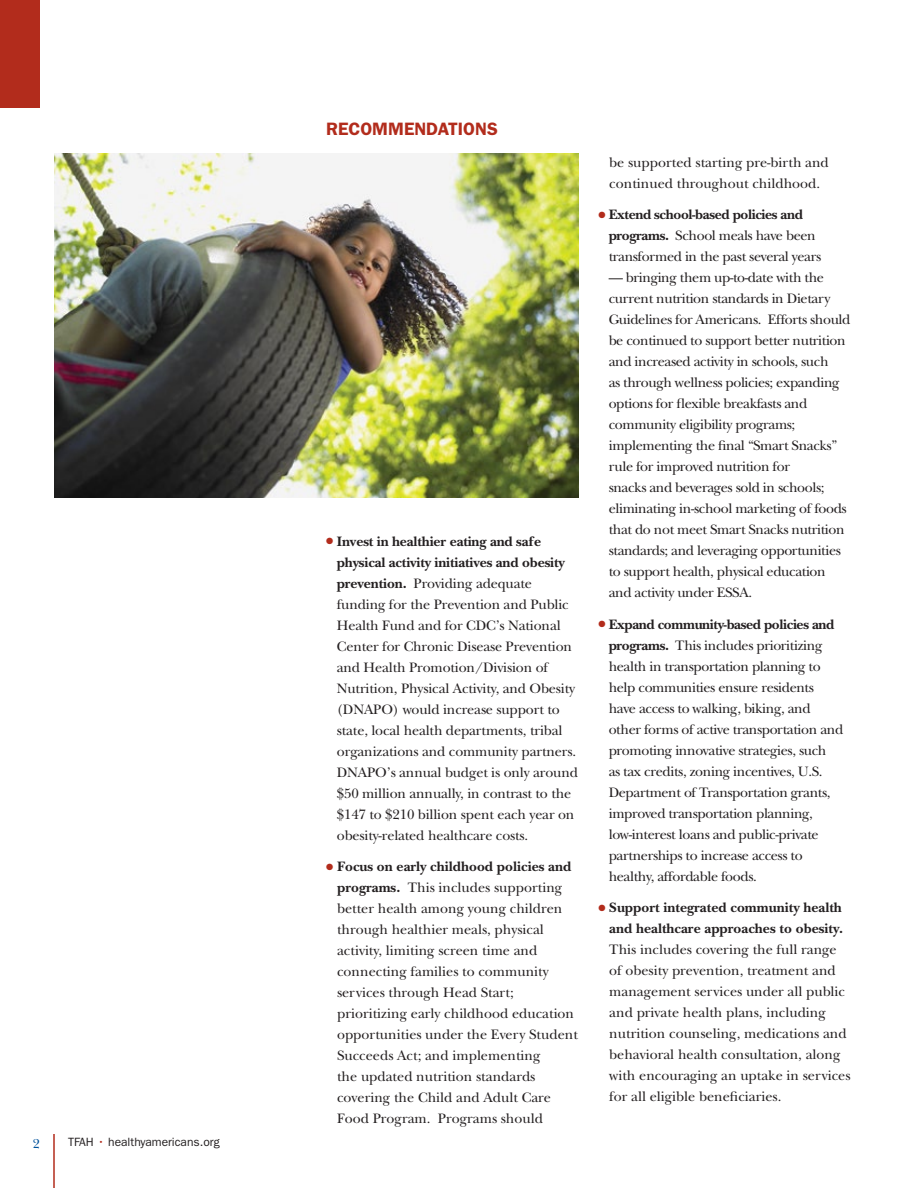
<style>
.page{position:relative;width:918px;height:1188px;background:#fff}
.page>*{position:absolute;margin:0;border:0;box-sizing:border-box;transform-origin:0 0}
.t1{font:600 18px "Franklin Gothic LT";color:#b22c1c}
.t2{font:14.25px/21px "New Baskerville";letter-spacing:-.01em;color:#231f20}
.t3{font:700 14.25px/21px "New Baskerville";color:#231f20;text-align:right}
.t4{font:13.5px "New Baskerville";color:#00529c}
.t5{font:12px "Franklin Gothic LT";color:#231f20}
.s1{color:#b22c1c}
.s2{font-weight:700}
</style>
<div class="page">
<hr style="left:53px;top:1134px;width:2px;height:54px;background:#b22c1c">
<div style="left:0;top:0;width:40px;height:108px;background:#b22c1c"></div>
<img style="left:54px;top:153px;width:524px;height:345px">
<p class="t4" style="left:33px;top:1135px;width:9px">2</p>
<p class="t5" style="left:68px;top:1135px;width:153px">TFAH <span class="s1">•</span> healthyamericans.org</p>
<p class="t1" style="left:326px;top:118px;width:173px">RECOMMENDATIONS</p>
<p class="t2" style="left:337px;top:531px;width:243px;text-indent:-11px"><span class="s1">●</span> <span class="s2">Invest in healthier eating and safe physical activity initiatives and obesity prevention.</span> Providing adequate funding for the Prevention and Public Health Fund and for CDC’s National Center for Chronic Disease Prevention and Health Promotion/Division of Nutrition, Physical Activity, and Obesity (DNAPO) would increase support to state, local health departments, tribal organizations and community partners.<br>DNAPO’s annual budget is only around $50 million annually, in contrast to the $147 to $210 billion spent each year on obesity-related healthcare costs.</p>
<p class="t2" style="left:337px;top:856px;width:242px;text-indent:-11px"><span class="s1">●</span> <span class="s2">Focus on early childhood policies and programs.</span> This includes supporting better health among young children through healthier meals, physical activity, limiting screen time and connecting families to community services through Head Start; prioritizing early childhood education opportunities under the Every Student Succeeds Act; and implementing<br>the updated nutrition standards covering the Child and Adult Care Food Program. Programs should</p>
<p class="t2" style="left:609px;top:151px;width:221px">be supported starting pre-birth and continued throughout childhood.</p>
<p class="t2" style="left:609px;top:204px;width:214px;text-indent:-10px"><span class="s1">●</span> <span class="s2">Extend school-based policies and programs.</span> School meals have been transformed in the past several years</p>
<p class="t2" style="left:609px;top:267px;width:243px">— bringing them up-to-date with the current nutrition standards in Dietary Guidelines for Americans. Efforts should be continued to support better nutrition and increased activity in schools, such<br>as through wellness policies; expanding options for flexible breakfasts and community eligibility programs; implementing the final “Smart Snacks” rule for improved nutrition for<br>snacks and beverages sold in schools; eliminating in-school marketing of foods that do not meet Smart Snacks nutrition standards; and leveraging opportunities to support health, physical education and activity under ESSA.</p>
<p class="t2" style="left:609px;top:613px;width:236px;text-indent:-10px"><span class="s1">●</span> <span class="s2">Expand community-based policies and programs.</span> This includes prioritizing health in transportation planning to help communities ensure residents have access to walking, biking, and other forms of active transportation and promoting innovative strategies, such<br>as tax credits, zoning incentives, U.S.<br>Department of Transportation grants, improved transportation planning, low-interest loans and public-private partnerships to increase access to healthy, affordable foods.</p>
<p class="t3" style="left:598px;top:897px;width:246px"><span class="s1">●</span> Support integrated community health and healthcare approaches to obesity.</p>
<p class="t2" style="left:609px;top:939px;width:243px">This includes covering the full range of obesity prevention, treatment and management services under all public and private health plans, including nutrition counseling, medications and behavioral health consultation, along with encouraging an uptake in services for all eligible beneficiaries.</p>
</div>
